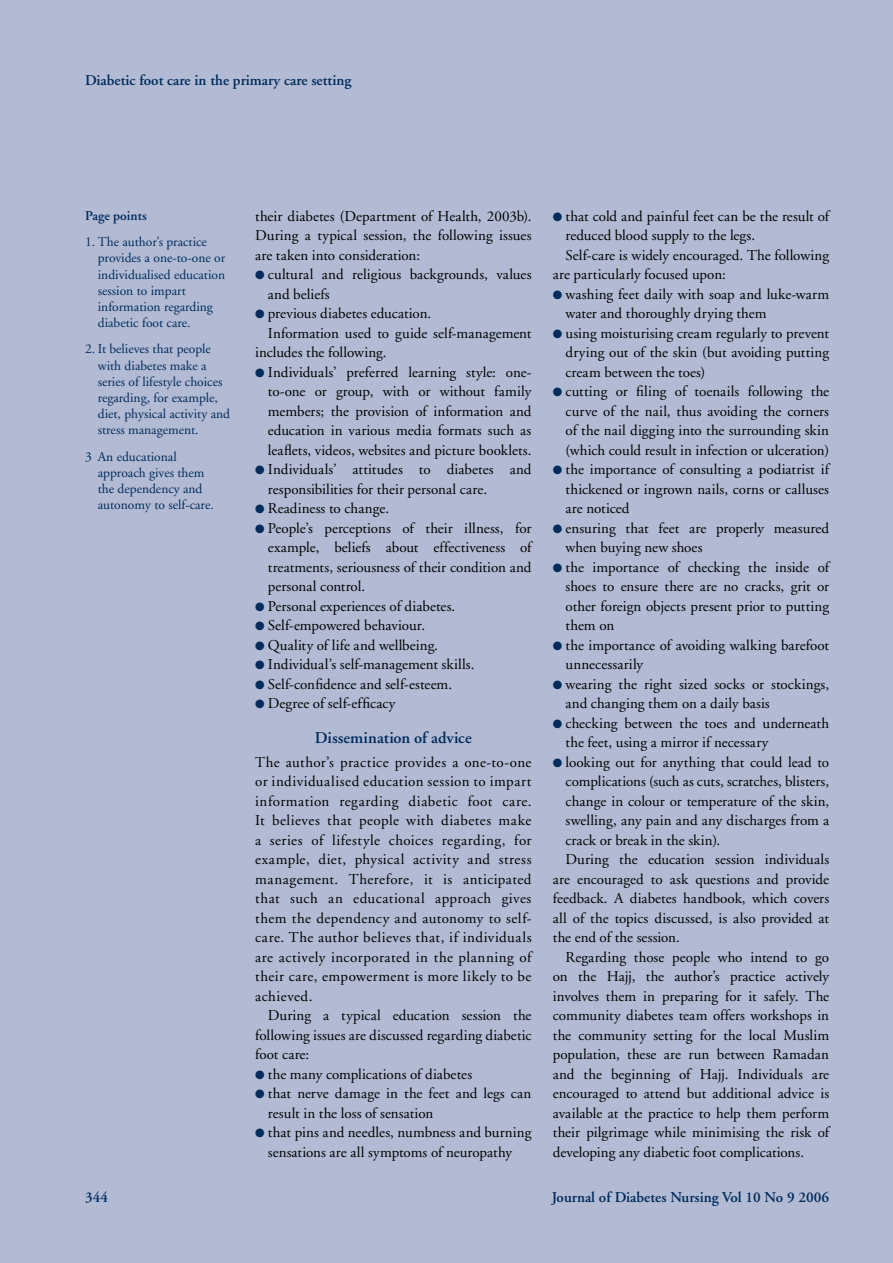
<style>
.page{position:relative;width:893px;height:1263px;background:#b2bbd3}
.page>*{position:absolute;margin:0;border:0;box-sizing:border-box;transform-origin:0 0}
.t1{font:600 16.5px "Adobe Garamond";color:#002b5c}
.t2{font:15px/19.5px "Adobe Garamond";letter-spacing:.005em;color:#000;text-align:justify}
.t3{font:600 15px "Adobe Garamond";color:#002b5c}
.t4{font:13.5px/16.2px "Adobe Garamond";color:#002b5c}
.t5{font:600 13.5px "Adobe Garamond";color:#002b5c}
.s1{color:#002b5c}
</style>
<div class="page">
<p class="t3" style="left:85px;top:72px;width:268px">Diabetic foot care in the primary care setting</p>
<p class="t5" style="left:85px;top:208px;width:63px">Page points</p>
<p class="t4" style="left:98px;top:234px;width:129px;text-indent:-13px">1. The author’s practice provides a one-to-one or individualised education session to impart information regarding diabetic foot care.</p>
<p class="t4" style="left:98px;top:341px;width:134px;text-indent:-13px">2. It believes that people with diabetes make a series of lifestyle choices regarding, for example, diet, physical activity and stress management.</p>
<p class="t4" style="left:98px;top:448px;width:117px;text-indent:-13px">3 An educational approach gives them the dependency and autonomy to self-care.</p>
<p class="t2" style="left:255px;top:207px;width:278px">their diabetes (Department of Health, 2003b).<br>During a typical session, the following issues are taken into consideration:</p>
<p class="t2" style="left:268px;top:265px;width:265px;text-indent:-13px"><span class="s1">●</span> cultural and religious backgrounds, values and beliefs</p>
<p class="t2" style="left:255px;top:304px;width:178px"><span class="s1">●</span> previous diabetes education.</p>
<p class="t2" style="left:268px;top:324px;width:265px">Information used to guide self-management</p>
<p class="t2" style="left:255px;top:343px;width:133px">includes the following.</p>
<p class="t2" style="left:268px;top:363px;width:265px;text-indent:-13px"><span class="s1">●</span> Individuals’ preferred learning style: one&shy;to-one or group, with or without family members; the provision of information and education in various media formats such as leaflets, videos, websites and picture booklets.</p>
<p class="t2" style="left:268px;top:460px;width:265px;text-indent:-13px"><span class="s1">●</span> Individuals’ attitudes to diabetes and responsibilities for their personal care.</p>
<p class="t2" style="left:255px;top:499px;width:136px"><span class="s1">●</span> Readiness to change.</p>
<p class="t2" style="left:268px;top:519px;width:265px;text-indent:-13px"><span class="s1">●</span> People’s perceptions of their illness, for example, beliefs about effectiveness of treatments, seriousness of their condition and personal control.</p>
<p class="t2" style="left:255px;top:597px;width:202px"><span class="s1">●</span> Personal experiences of diabetes.</p>
<p class="t2" style="left:255px;top:616px;width:172px"><span class="s1">●</span> Self-empowered behaviour.</p>
<p class="t2" style="left:255px;top:636px;width:184px"><span class="s1">●</span> Quality of life and wellbeing.</p>
<p class="t2" style="left:255px;top:655px;width:221px"><span class="s1">●</span> Individual’s self-management skills.</p>
<p class="t2" style="left:255px;top:675px;width:198px"><span class="s1">●</span> Self-confidence and self-esteem.</p>
<p class="t2" style="left:255px;top:694px;width:142px"><span class="s1">●</span> Degree of self-efficacy</p>
<p class="t1" style="left:315px;top:728px;width:158px">Dissemination of advice</p>
<p class="t2" style="left:255px;top:753px;width:278px">The author’s practice provides a one-to-one or individualised education session to impart information regarding diabetic foot care.<br>It believes that people with diabetes make a series of lifestyle choices regarding, for example, diet, physical activity and stress management. Therefore, it is anticipated that such an educational approach gives them the dependency and autonomy to self&shy;care. The author believes that, if individuals are actively incorporated in the planning of their care, empowerment is more likely to be achieved.</p>
<p class="t2" style="left:255px;top:1006px;width:278px;text-indent:13px">During a typical education session the following issues are discussed regarding diabetic foot care:</p>
<p class="t2" style="left:255px;top:1065px;width:219px"><span class="s1">●</span> the many complications of diabetes</p>
<p class="t2" style="left:268px;top:1084px;width:265px;text-indent:-13px"><span class="s1">●</span> that nerve damage in the feet and legs can result in the loss of sensation</p>
<p class="t2" style="left:255px;top:1123px;width:278px;text-align:center"><span class="s1">●</span> that pins and needles, numbness and burning sensations are all symptoms of neuropathy</p>
<p class="t2" style="left:553px;top:207px;width:278px"><span class="s1">●</span> that cold and painful feet can be the result of</p>
<p class="t2" style="left:566px;top:226px;width:191px">reduced blood supply to the legs.</p>
<p class="t2" style="left:566px;top:246px;width:265px">Self-care is widely encouraged. The following</p>
<p class="t2" style="left:553px;top:265px;width:175px">are particularly focused upon:</p>
<p class="t2" style="left:566px;top:285px;width:265px;text-indent:-13px"><span class="s1">●</span> washing feet daily with soap and luke-warm water and thoroughly drying them</p>
<p class="t2" style="left:566px;top:324px;width:265px;text-indent:-13px"><span class="s1">●</span> using moisturising cream regularly to prevent drying out of the skin (but avoiding putting cream between the toes)</p>
<p class="t2" style="left:566px;top:382px;width:265px;text-indent:-13px"><span class="s1">●</span> cutting or filing of toenails following the curve of the nail, thus avoiding the corners of the nail digging into the surrounding skin (which could result in infection or ulceration)</p>
<p class="t2" style="left:566px;top:460px;width:265px;text-indent:-13px"><span class="s1">●</span> the importance of consulting a podiatrist if thickened or ingrown nails, corns or calluses are noticed</p>
<p class="t2" style="left:566px;top:519px;width:265px;text-indent:-13px"><span class="s1">●</span> ensuring that feet are properly measured when buying new shoes</p>
<p class="t2" style="left:566px;top:558px;width:265px;text-indent:-13px"><span class="s1">●</span> the importance of checking the inside of shoes to ensure there are no cracks, grit or other foreign objects present prior to putting them on</p>
<p class="t2" style="left:566px;top:636px;width:265px;text-indent:-13px"><span class="s1">●</span> the importance of avoiding walking barefoot unnecessarily</p>
<p class="t2" style="left:566px;top:675px;width:265px;text-indent:-13px"><span class="s1">●</span> wearing the right sized socks or stockings, and changing them on a daily basis</p>
<p class="t2" style="left:566px;top:714px;width:265px;text-indent:-13px"><span class="s1">●</span> checking between the toes and underneath the feet, using a mirror if necessary</p>
<p class="t2" style="left:553px;top:753px;width:278px"><span class="s1">●</span> looking out for anything that could lead to</p>
<p class="t2" style="left:566px;top:772px;width:265px">complications (such as cuts, scratches, blisters,</p>
<p class="t2" style="left:566px;top:792px;width:265px">change in colour or temperature of the skin,</p>
<p class="t2" style="left:566px;top:811px;width:265px">swelling, any pain and any discharges from a</p>
<p class="t2" style="left:566px;top:831px;width:156px">crack or break in the skin).</p>
<p class="t2" style="left:566px;top:850px;width:265px">During the education session individuals</p>
<p class="t2" style="left:553px;top:870px;width:278px">are encouraged to ask questions and provide</p>
<p class="t2" style="left:553px;top:889px;width:278px">feedback. A diabetes handbook, which covers</p>
<p class="t2" style="left:553px;top:909px;width:278px">all of the topics discussed, is also provided at</p>
<p class="t2" style="left:553px;top:928px;width:128px">the end of the session.</p>
<p class="t2" style="left:566px;top:948px;width:265px">Regarding those people who intend to go</p>
<p class="t2" style="left:553px;top:967px;width:278px">on the Hajj, the author’s practice actively</p>
<p class="t2" style="left:553px;top:987px;width:278px">involves them in preparing for it safely. The</p>
<p class="t2" style="left:553px;top:1006px;width:278px">community diabetes team offers workshops in</p>
<p class="t2" style="left:553px;top:1026px;width:278px">the community setting for the local Muslim</p>
<p class="t2" style="left:553px;top:1045px;width:278px">population, these are run between Ramadan</p>
<p class="t2" style="left:553px;top:1065px;width:278px">and the beginning of Hajj. Individuals are</p>
<p class="t2" style="left:553px;top:1084px;width:278px">encouraged to attend but additional advice is</p>
<p class="t2" style="left:553px;top:1104px;width:278px">available at the practice to help them perform</p>
<p class="t2" style="left:553px;top:1123px;width:278px">their pilgrimage while minimising the risk of</p>
<p class="t2" style="left:553px;top:1143px;width:253px">developing any diabetic foot complications.</p>
<p class="t3" style="left:85px;top:1189px;width:24px">344</p>
<p class="t3" style="left:552px;top:1189px;width:279px">Journal of Diabetes Nursing Vol 10 No 9 2006</p>
</div>
